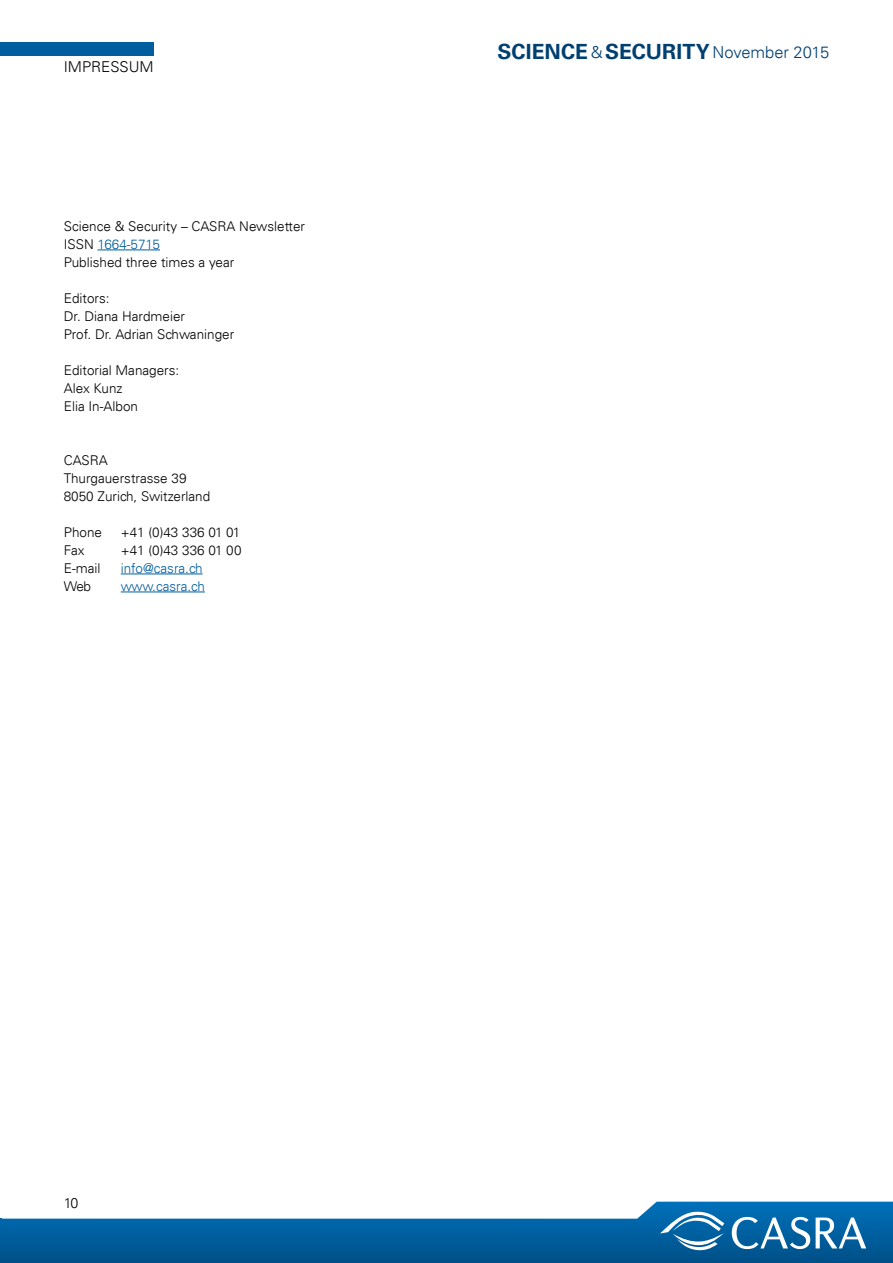
<style>
.page{position:relative;width:893px;height:1263px;background:#fff}
.page>*{position:absolute;margin:0;border:0;box-sizing:border-box;transform-origin:0 0}
.t1{font:700 21px "Univers LT";letter-spacing:.005em;color:#004071}
.t2{font:300 15px "Univers LT";color:#000}
.t3{font:300 14.25px "Univers LT";color:#000}
.t4{font:300 13.5px/18px "Univers LT";color:#000}
.t5{font:300 13.5px "Univers LT";letter-spacing:-.01em;color:#005e9e}
.s1{color:#005e9e}
.s2{font-weight:300;font-size:16.5px}
</style>
<div class="page">
<svg style="left:0;top:1202px;width:893px;height:61px"></svg>
<svg style="left:660px;top:1211px;width:213px;height:39px"></svg>
<div style="left:0;top:43px;width:154px;height:13px;background:#005e9e"></div>
<hr style="left:98px;top:250px;width:62px;height:1px;background:#005e9e">
<hr style="left:121px;top:574px;width:82px;height:1px;background:#005e9e">
<hr style="left:121px;top:592px;width:84px;height:1px;background:#005e9e">
<p class="t2" style="left:64px;top:58px;width:48px">IMPRESSU</p>
<p class="t2" style="left:140px;top:58px;width:16px">M</p>
<p class="t4" style="left:64px;top:217px;width:137px">Science &amp; Security – CAS</p>
<p class="t4" style="left:217px;top:217px;width:89px">RA Newsletter</p>
<p class="t4" style="left:64px;top:235px;width:172px">ISS N <span class="s1">1664-5715<br></span>Published three times a year</p>
<p class="t4" style="left:64px;top:289px;width:172px">Editors:<br>Dr. Diana Hardmeier<br>Prof. Dr. Adrian Schwaninger</p>
<p class="t4" style="left:64px;top:361px;width:117px">Editorial Managers:<br>Alex Kunz<br>E lia I n-Albon</p>
<p class="t4" style="left:64px;top:451px;width:10px">CAS</p>
<p class="t4" style="left:64px;top:451px;width:148px;text-indent:26px">RA<br>Thurgauerstrasse 39<br>8050 Zurich, Switzerland</p>
<p class="t4" style="left:64px;top:523px;width:40px">Phone</p>
<p class="t4" style="left:121px;top:523px;width:121px">+41 (0)43 336 01 01</p>
<p class="t4" style="left:64px;top:541px;width:22px">Fax</p>
<p class="t4" style="left:121px;top:541px;width:122px">+41 (0)43 336 01 00</p>
<p class="t4" style="left:64px;top:559px;width:38px">E-mail</p>
<p class="t5" style="left:121px;top:560px;width:83px">info@casra.ch</p>
<p class="t4" style="left:64px;top:577px;width:29px">Web</p>
<p class="t5" style="left:121px;top:578px;width:86px">www.casra.ch</p>
<h1 class="t1" style="left:498px;top:39px;width:333px">SCIENCE <span class="s2">&amp;</span> SECURITY <span class="s2">November 2015</span></h1>
<p class="t3" style="left:64px;top:1195px;width:16px">10</p>
</div>
